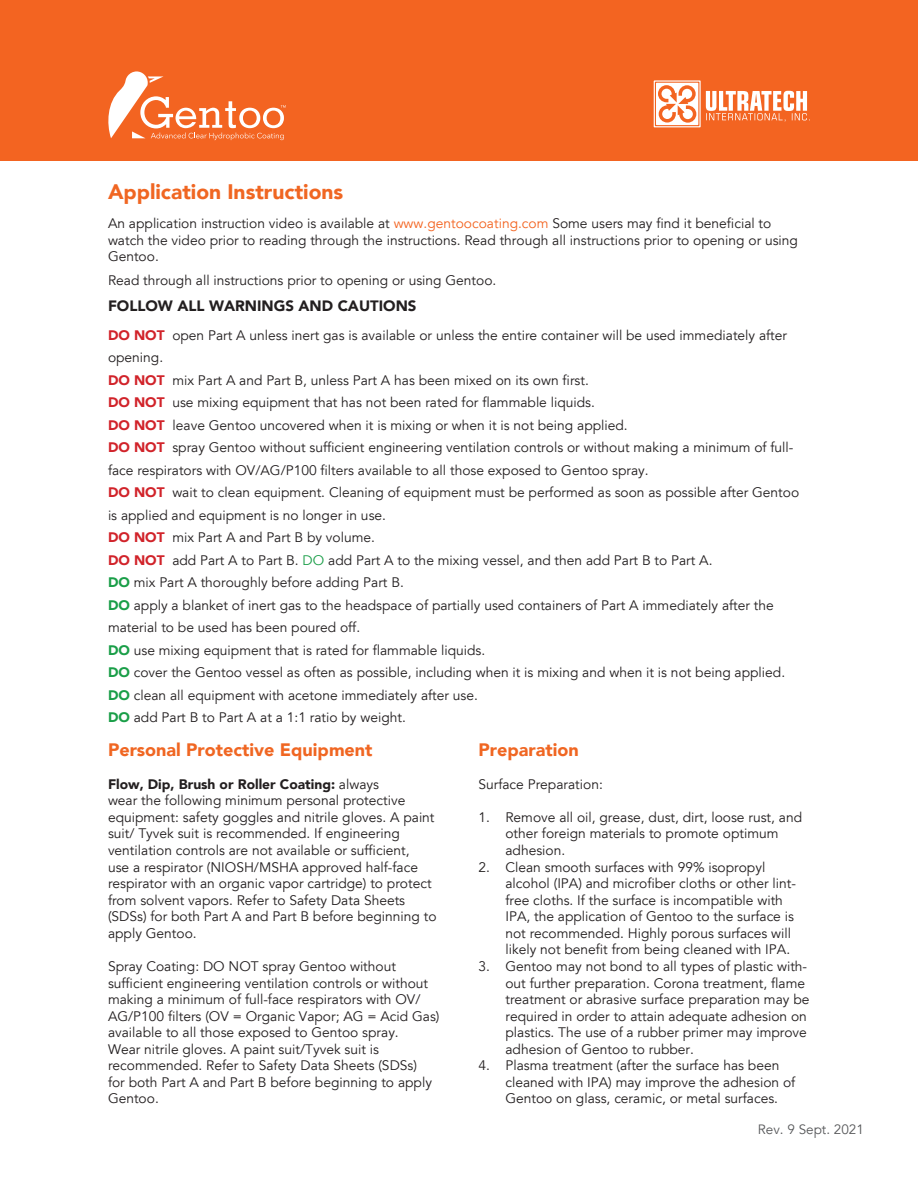
<style>
.page{position:relative;width:918px;height:1188px;background:#fff}
.page>*{position:absolute;margin:0;border:0;box-sizing:border-box;transform-origin:0 0}
.t1{font:900 21px "Avenir";color:#f06622}
.t2{font:900 18px "Avenir";color:#f06622}
.t3{font:900 15px "Avenir";color:#231f20}
.t4{font:13.8px/16.5px "Avenir";color:#231f20}
.t5{font:13.5px "Avenir";color:#57585a}
.s1{color:#f36421}
.s2{font-weight:900;color:#d1232a}
.s3{color:#1a9e48}
.s4{font-weight:900;color:#1a9e48}
.s5{font-weight:900}
</style>
<div class="page">
<div style="left:0;top:0;width:918px;height:160px;background:#f36421"></div>
<svg style="left:108px;top:71px;width:178px;height:69px"></svg>
<svg style="left:654px;top:80px;width:156px;height:47px"></svg>
<p class="t1" style="left:108px;top:183px;width:237px">Application Instructions</p>
<p class="t4" style="left:108px;top:216px;width:692px">An application instruction video is available at <span class="s1">www.gentoocoating.com</span> Some users may find it beneficial to watch the video prior to reading through the instructions. Read through all instructions prior to opening or using<br>Gentoo.</p>
<p class="t4" style="left:108px;top:274px;width:390px">Read through all instructions prior to opening or using Gentoo.</p>
<p class="t3" style="left:108px;top:299px;width:310px">FOLLOW ALL WARNINGS AND CAUTIONS</p>
<p class="t4" style="left:108px;top:325px;width:693px;line-height:22.5px"><span class="s2">DO NOT</span> open Part A unless inert gas is available or unless the entire container will be used immediately after opening.<br><span class="s2">DO NOT</span> mix Part A and Part B, unless Part A has been mixed on its own first.<br><span class="s2">DO NOT</span> use mixing equipment that has not been rated for flammable liquids.<br><span class="s2">DO NOT</span> leave Gentoo uncovered when it is mixing or when it is not being applied.<br><span class="s2">DO NOT</span> spray Gentoo without sufficient engineering ventilation controls or without making a minimum of full&shy;face respirators with OV/AG/P100 filters available to all those exposed to Gentoo spray.<br><span class="s2">DO NOT</span> wait to clean equipment. Cleaning of equipment must be performed as soon as possible after Gentoo is applied and equipment is no longer in use.</p>
<p class="t4" style="left:108px;top:530px;width:269px"><span class="s2">DO NOT</span> mix Part A and Part B by volume.</p>
<p class="t4" style="left:108px;top:553px;width:606px"><span class="s2">DO NOT</span> add Part A to Part B. <span class="s3">DO</span> add Part A to the mixing vessel, and then add Part B to Part A.</p>
<p class="t4" style="left:108px;top:572px;width:667px;line-height:22.5px"><span class="s4">DO</span> mix Part A thoroughly before adding Part B.<br><span class="s4">DO</span> apply a blanket of inert gas to the headspace of partially used containers of Part A immediately after the material to be used has been poured off.</p>
<p class="t4" style="left:108px;top:643px;width:379px"><span class="s4">DO</span> use mixing equipment that is rated for flammable liquids.</p>
<p class="t4" style="left:108px;top:665px;width:679px"><span class="s4">DO</span> cover the Gentoo vessel as often as possible, including when it is mixing and when it is not being applied.</p>
<p class="t4" style="left:108px;top:688px;width:372px"><span class="s4">DO</span> clean all equipment with acetone immediately after use.</p>
<p class="t4" style="left:108px;top:710px;width:299px"><span class="s4">DO</span> add Part B to Part A at a 1:1 ratio by weight.</p>
<p class="t2" style="left:108px;top:741px;width:266px">Personal Protective Equipment</p>
<p class="t4" style="left:108px;top:777px;width:330px"><span class="s5">Flow, Dip, Brush or Roller Coating:</span> always<br>wear the following minimum personal protective equipment: safety goggles and nitrile gloves. A paint suit/ Tyvek suit is recommended. If engineering ventilation controls are not available or sufficient,<br>use a respirator (NIOSH/MSHA approved half-face respirator with an organic vapor cartridge) to protect from solvent vapors. Refer to Safety Data Sheets (SDSs) for both Part A and Part B before beginning to apply Gentoo.</p>
<p class="t4" style="left:108px;top:959px;width:333px">Spray Coating: DO NOT spray Gentoo without sufficient engineering ventilation controls or without making a minimum of full-face respirators with OV/ AG/P100 filters (OV = Organic Vapor; AG = Acid Gas) available to all those exposed to Gentoo spray.</p>
<p class="t4" style="left:108px;top:1042px;width:325px">Wear nitrile gloves. A paint suit/Tyvek suit is recommended. Refer to Safety Data Sheets (SDSs) for both Part A and Part B before beginning to apply Gentoo.</p>
<p class="t2" style="left:478px;top:741px;width:102px">Preparation</p>
<p class="t4" style="left:478px;top:777px;width:126px">Surface Preparation:</p>
<p class="t4" style="left:505px;top:810px;width:298px;text-indent:-27px">1. Remove all oil, grease, dust, dirt, loose rust, and other foreign materials to promote optimum adhesion.</p>
<p class="t4" style="left:505px;top:860px;width:292px;text-indent:-27px">2. Clean smooth surfaces with 99% isopropyl alcohol (IPA) and microfiber cloths or other lint&shy;free cloths. If the surface is incompatible with IPA, the application of Gentoo to the surface is not recommended. Highly porous surfaces will likely not benefit from being cleaned with IPA.</p>
<p class="t4" style="left:505px;top:959px;width:306px;text-indent:-27px">3. Gentoo may not bond to all types of plastic with&shy;out further preparation. Corona treatment, flame treatment or abrasive surface preparation may be required in order to attain adequate adhesion on plastics. The use of a rubber primer may improve adhesion of Gentoo to rubber.</p>
<p class="t4" style="left:505px;top:1059px;width:291px;text-indent:-27px">4. Plasma treatment (after the surface has been cleaned with IPA) may improve the adhesion of<br>Gentoo on glass, ceramic, or metal surfaces.</p>
<p class="t5" style="left:758px;top:1124px;width:108px">Rev. 9 Sept. 2021</p>
</div>
